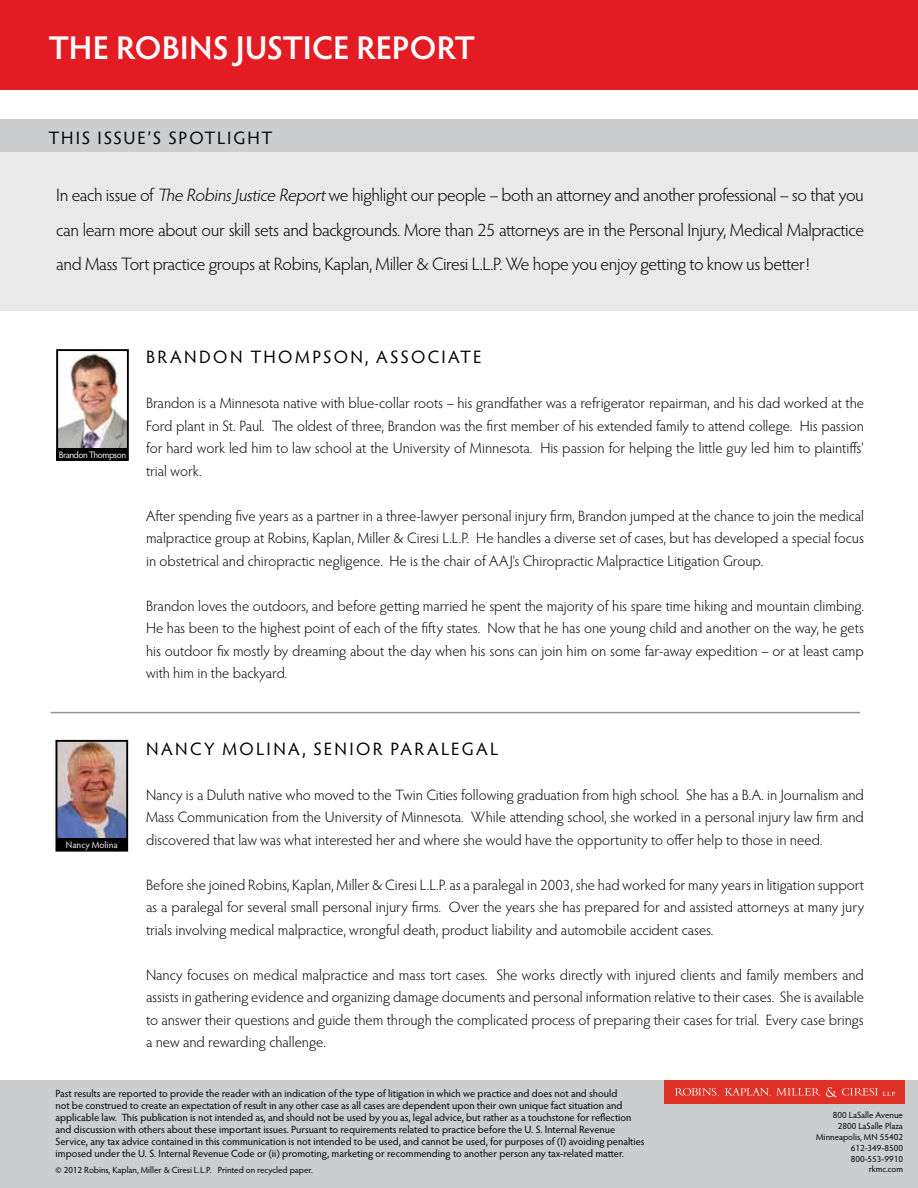
<style>
.page{position:relative;width:918px;height:1188px;background:#fff}
.page>*{position:absolute;margin:0;border:0;box-sizing:border-box;transform-origin:0 0}
.t1{font:600 33px "Hypatia Sans Pro";letter-spacing:-.005em;color:#fff}
.t2{font:300 18px/34.5px "Hypatia Sans Pro";letter-spacing:-.02em;color:#000;text-align:justify}
.t3{font:18px "Hypatia Sans Pro";letter-spacing:.125em;color:#000}
.t4{font:18px "Hypatia Sans Pro";letter-spacing:.095em;color:#000}
.t5{font:300 15px/22.5px "Hypatia Sans Pro";color:#000;text-align:justify}
.t6{font:10.5px/12px "Hypatia Sans Pro";color:#000}
.t7{font:9.45px "Hypatia Sans Pro";letter-spacing:-.045em;color:#f7f8f9}
.t8{font:9.45px "Hypatia Sans Pro";letter-spacing:.005em;color:#f7f8f9}
.t9{font:9px/10.8px "Hypatia Sans Pro";color:#000;text-align:right}
.s1{font-style:italic}
</style>
<div class="page">
<div style="left:0;top:153px;width:918px;height:158px;background:#e9e9ea"></div>
<img style="left:59px;top:743px;width:66px;height:96px">
<div style="left:56px;top:740px;width:72px;height:112px;border:2px solid #000"></div>
<img style="left:59px;top:353px;width:67px;height:95px">
<div style="left:56px;top:349px;width:73px;height:112px;border:2px solid #000"></div>
<div style="left:57px;top:448px;width:71px;height:12px;background:#000"></div>
<div style="left:0;top:1080px;width:918px;height:108px;background:#cbcdce"></div>
<div style="left:664px;top:1080px;width:241px;height:24px;background:#e03127"></div>
<svg style="left:675px;top:1088px;width:44px;height:8px"></svg>
<svg style="left:725px;top:1087px;width:170px;height:10px"></svg>
<div style="left:56px;top:839px;width:71px;height:12px;background:#000"></div>
<div style="left:0;top:120px;width:918px;height:32px;background:#cbcdce"></div>
<div style="left:0;top:0;width:918px;height:90px;background:#e31b23"></div>
<hr style="left:51px;top:712px;width:809px;height:1px;background:#939598">
<h1 class="t1" style="left:49px;top:25px;width:428px">THE ROBINS JUSTICE REPORT</h1>
<p class="t4" style="left:49px;top:126px;width:212px">TH IS ISSUE’S SPOTLIGHT</p>
<p class="t2" style="left:56px;top:177px;width:809px">In each issue of <span class="s1">The RobinsJustice Report</span>we highlight our people – both an attorney and another professional – so that you can learn more about our skill sets and backgrounds. More than 25 attorneys are in the Personal Injury, Medical Malpractice and Mass Tort practice groups at Robins, Kaplan, Miller &amp; Ciresi L.L.P. We hope you enjoy getting to know us better!</p>
<p class="t7" style="left:59px;top:448px;width:69px">Brandon Thompson</p>
<p class="t3" style="left:146px;top:345px;width:147px">Brandon Thompso</p>
<p class="t3" style="left:350px;top:345px;width:53px">n, Associa</p>
<p class="t3" style="left:460px;top:345px;width:21px">te</p>
<p class="t5" style="left:146px;top:392px;width:720px">Brandon is a Minnesota native with blue-collar roots – his grandfather was a refrigerator repairman, and his dad worked at the Ford plant in St. Paul. The oldest of three, Brandon was the first member of his extended family to attend college. His passion for hard work led him to law school at the University of Minnesota. His passion for helping the little guy led him to plaintiffs’ trial work.</p>
<p class="t5" style="left:146px;top:504px;width:720px">After spending five years as a partner in a three-lawyer personal injury firm, Brandon jumped at the chance to join the medical malpractice group at Robins, Kaplan, Miller &amp; Ciresi L.L.P. He handles a diverse set of cases, but has developed a special focus in obstetrical and chiropractic negligence. He is the chair of AAJ’s Chiropractic Malpractice Litigation Group.</p>
<p class="t5" style="left:146px;top:594px;width:720px">Brandon loves the outdoors, and before getting married he spent the majority of his spare time hiking and mountain climbing.<br>He has been to the highest point of each of the fifty states. Now that he has one young child and another on the way, he gets his outdoor fix mostly by dreaming about the day when his sons can join him on some far-away expedition – or at least camp with him in the backyard.</p>
<p class="t8" style="left:66px;top:839px;width:53px">Nancy Molina</p>
<p class="t3" style="left:146px;top:736px;width:105px">Nancy Moli</p>
<p class="t3" style="left:273px;top:736px;width:167px">na, Senio r Paralegal</p>
<p class="t5" style="left:146px;top:783px;width:719px">Nancy is a Duluth native who moved to the Twin Cities following graduation from high school. She has a B.A. in Journalism and Mass Communication from the University of Minnesota. While attending school, she worked in a personal injury law firm and discovered that law was what interested her and where she would have the opportunity to offer help to those in need.</p>
<p class="t5" style="left:146px;top:873px;width:720px">Before she joined Robins, Kaplan, Miller &amp; Ciresi L.L.P. as a paralegal in 2003, she had worked for many years in litigation support as a paralegal for several small personal injury firms. Over the years she has prepared for and assisted attorneys at many jury trials involving medical malpractice, wrongful death, product liability and automobile accident cases.</p>
<p class="t5" style="left:146px;top:963px;width:720px">Nancy focuses on medical malpractice and mass tort cases. She works directly with injured clients and family members and assists in gathering evidence and organizing damage documents and personal information relative to their cases. She is available to answer their questions and guide them through the complicated process of preparing their cases for trial. Every case brings a new and rewarding challenge.</p>
<p class="t6" style="left:56px;top:1087px;width:591px">Past results are reported to provide the reader with an indication of the type of litigation in which we practice and does not and should<br>not be construed to create an expectation of result in any other case as all cases are dependent upon their own unique fact situation and applicable law. This publication is not intended as, and should not be used by you as, legal advice, but rather as a touchstone for reflection and discussion with others about these important issues. Pursuant to requirements related to practice before the U. S. Internal Revenue Service, any tax advice contained in this communication is not intended to be used, and cannot be used, for purposes of (I) avoiding penalties imposed under the U. S. Internal Revenue Code or (ii) promoting, marketing or recommending to another person any tax-related matter.</p>
<p class="t9" style="left:56px;top:1164px;width:259px">© 2012 Robins, Kaplan, Miller &amp; Ciresi L.L.P. Printed on recycled paper.</p>
<p class="t9" style="left:816px;top:1110px;width:88px">800 LaSalle Avenue<br>2800 LaSalle Plaza<br>Minneapolis, MN 55402<br>612-349-8500<br>800-553-9910 rkmc.com</p>
</div>
